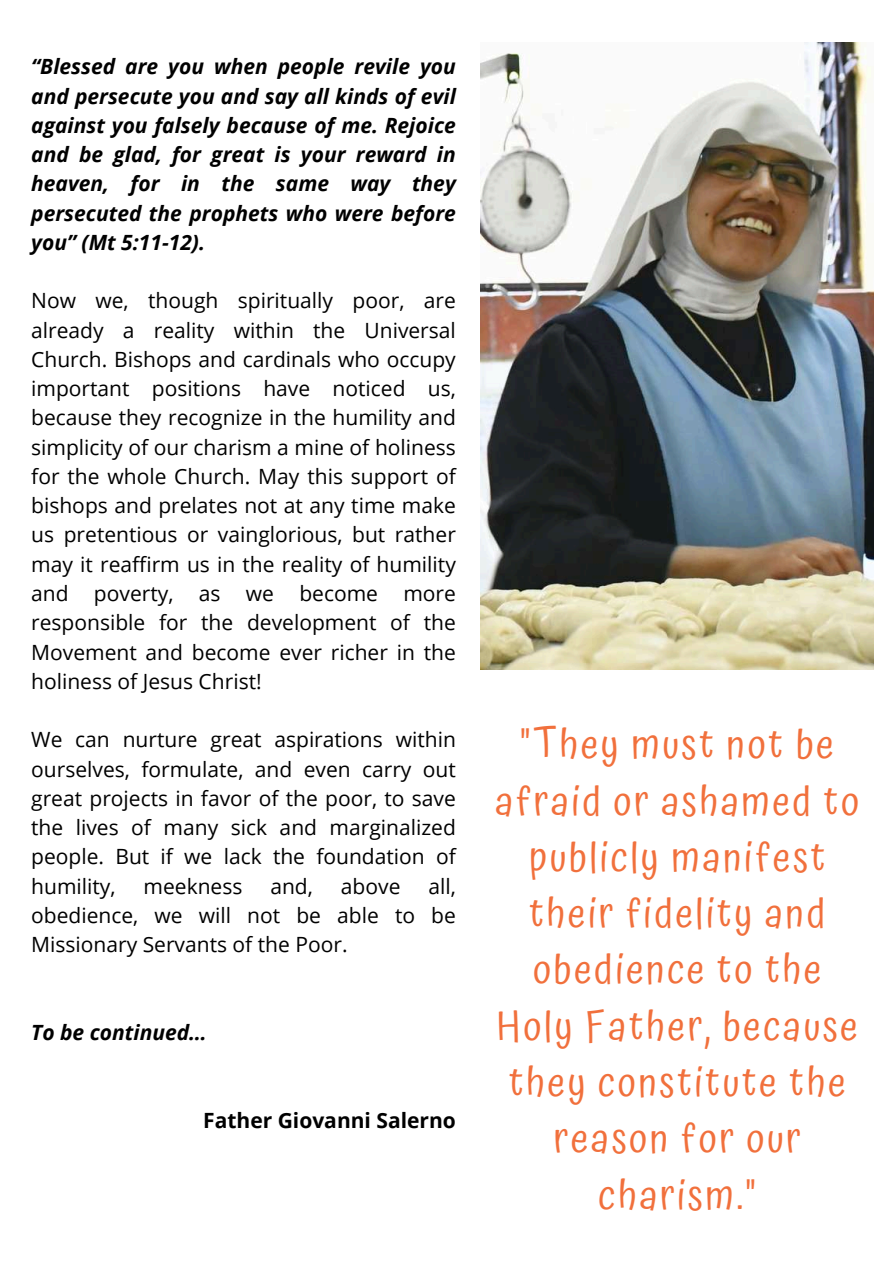
<style>
.page{position:relative;width:894px;height:1264px;background:#fff}
.page>*{position:absolute;margin:0;border:0;box-sizing:border-box;transform-origin:0 0}
.t1{font:40.5px/56.2px "Atma";letter-spacing:.06em;color:#f1703c;text-align:center}
.t2{font:21px/29.2px "Open Sans";color:#000;text-align:justify}
.t3{font:italic 700 21px/29.2px "Open Sans";color:#000;text-align:justify}
.t4{font:700 21px "Open Sans";color:#000}
</style>
<div class="page">
<img style="left:480px;top:42px;width:393px;height:627px">
<p class="t3" style="left:31px;top:51px;width:426px">“Blessed are you when people revile you and persecute you and say all kinds of evil against you falsely because of me. Rejoice and be glad, for great is your reward in heaven, for in the same way they persecuted the prophets who were before you” (Mt 5:11-12).</p>
<p class="t2" style="left:31px;top:285px;width:426px">Now we, though spiritually poor, are already a reality within the Universal Church. Bishops and cardinals who occupy important positions have noticed us, because they recognize in the humility and simplicity of our charism a mine of holiness for the whole Church. May this support of bishops and prelates not at any time make us pretentious or vainglorious, but rather may it reaffirm us in the reality of humility and poverty, as we become more responsible for the development of the Movement and become ever richer in the holiness of Jesus Christ!</p>
<p class="t2" style="left:31px;top:724px;width:426px">We can nurture great aspirations within ourselves, formulate, and even carry out great projects in favor of the poor, to save the lives of many sick and marginalized people. But if we lack the foundation of humility,</p>
<p class="t2" style="left:31px;top:870px;width:426px;text-indent:397px">all, obedience, we will not be able to be Missionary Servants of the Poor.</p>
<p class="t2" style="left:143px;top:870px;width:100px">meekness</p>
<p class="t2" style="left:270px;top:870px;width:44px">and,</p>
<p class="t2" style="left:341px;top:870px;width:61px">above</p>
<p class="t3" style="left:31px;top:1017px;width:177px">To be continued…</p>
<p class="t4" style="left:203px;top:1105px;width:254px">Father Giovanni Salerno</p>
<h1 class="t1" style="left:495px;top:716px;width:365px">"They must not be afraid or ashamed to publicly manifest their fidelity and obedience to the<br>Holy Father, because they constitute the reason for our charism."</h1>
</div>
